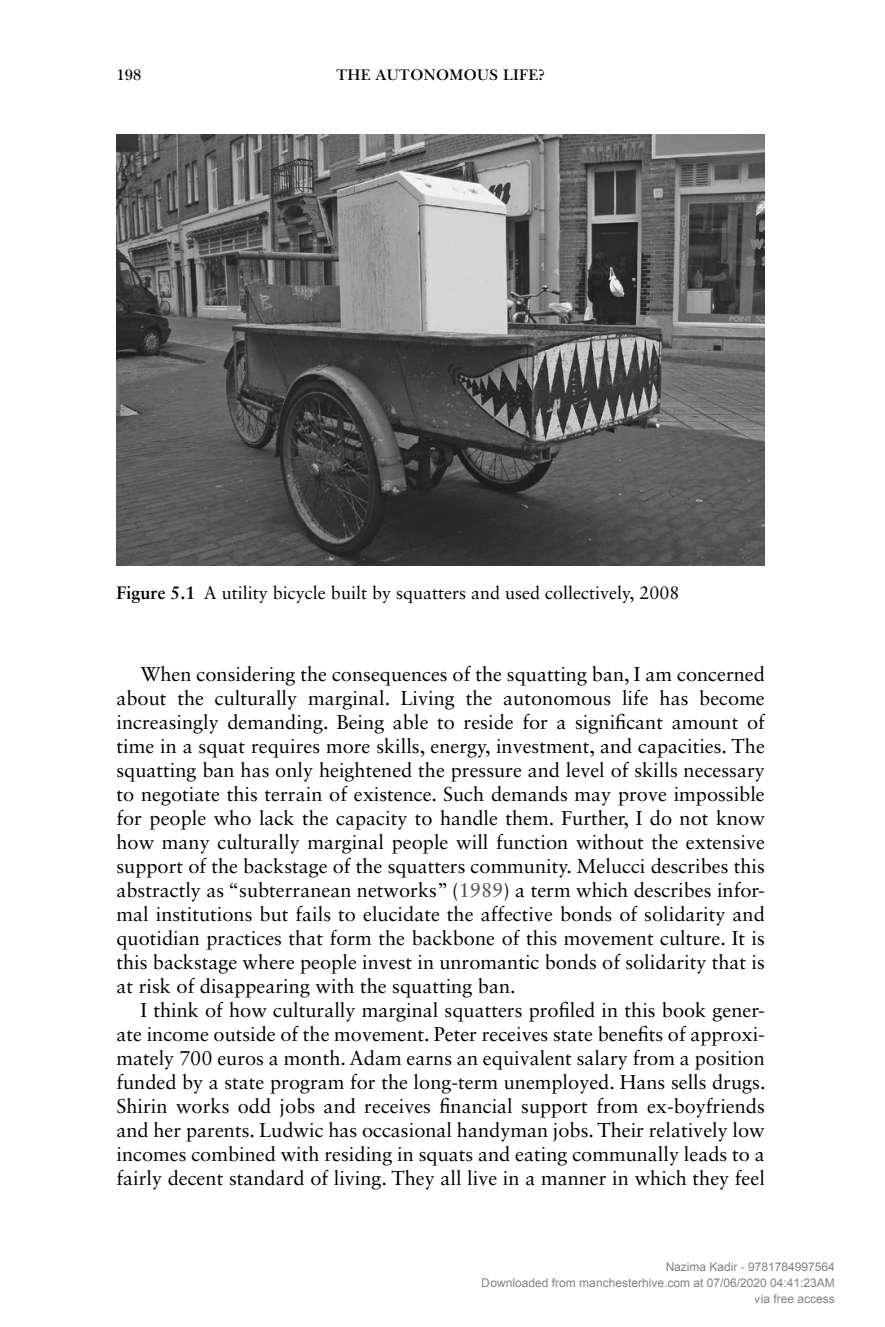
<style>
.page{position:relative;width:885px;height:1327px;background:#fff}
.page>*{position:absolute;margin:0;border:0;box-sizing:border-box;transform-origin:0 0}
.TextInd{font:20px/24px "Sabon LT Std";color:#000;text-align:justify}
.FigCapt{font:18px "Sabon LT Std";color:#000}
.t1{font:600 16px "New Baskerville Std";letter-spacing:.01em;color:#000}
.t2{font:12px/16px "Arial";color:rgb(0 0 0/.5);text-align:right}
.s1{font-weight:700}
.s2{color:#4f4f4f}
</style>
<div class="page">
<img style="left:116px;top:134px;width:648px;height:431px">
<p class="t1" style="left:116px;top:66px;width:26px">198</p>
<p class="t1" style="left:336px;top:66px;width:53px">THE AUTONOMOUS</p>
<p class="t1" style="left:503px;top:66px;width:10px">LIFE</p>
<p class="t1" style="left:538px;top:66px;width:8px">?</p>
<p class="FigCapt" style="left:116px;top:582px;width:564px"><span class="s1">Figure 5.1</span> A utility bicycle built by squatters and used collectively, 2008</p>
<p class="TextInd" style="left:116px;top:661px;width:650px;text-indent:24px">When considering the consequences of the squatting ban, I am concerned about the culturally marginal. Living the autonomous life has become increasingly demanding. Being able to reside for a significant amount of time in a squat requires more skills, energy, investment, and capacities. The squatting ban has only heightened the pressure and level of skills necessary to negotiate this terrain of existence. Such demands may prove impossible for people who lack the capacity to handle them. Further, I do not know how many culturally marginal people will function without the extensive support of the backstage of the squatters community. Melucci describes this abstractly as “subterranean networks” (<span class="s2">1989</span>) a term which describes infor-</p>
<p class="TextInd" style="left:116px;top:901px;width:650px">mal institutions but fails to elucidate the affective bonds of solidarity and quotidian practices that form the backbone of this movement culture. It is this backstage where people invest in unromantic bonds of solidarity that is at risk of disappearing with the squatting ban.</p>
<p class="TextInd" style="left:116px;top:997px;width:650px;text-indent:24px">I think of how culturally marginal squatters profiled in this book gener&shy;ate income outside of the movement. Peter receives state benefits of approxi&shy;mately 700 euros a month. Adam earns an equivalent salary from a position funded by a state program for the long-term unemployed. Hans sells drugs.<br>Shirin works odd jobs and receives financial support from ex-boyfriends and her parents. Ludwic has occasional handyman jobs. Their relatively low incomes combined with residing in squats and eating communally leads to a fairly decent standard of living. They all live in a manner in which they feel</p>
<p class="t2" style="left:482px;top:1258px;width:354px">Nazima Kadir - 9781784997564<br>Downloaded from manchesterhive.com at 07/06/2020 04:41:23AM via free access</p>
</div>
